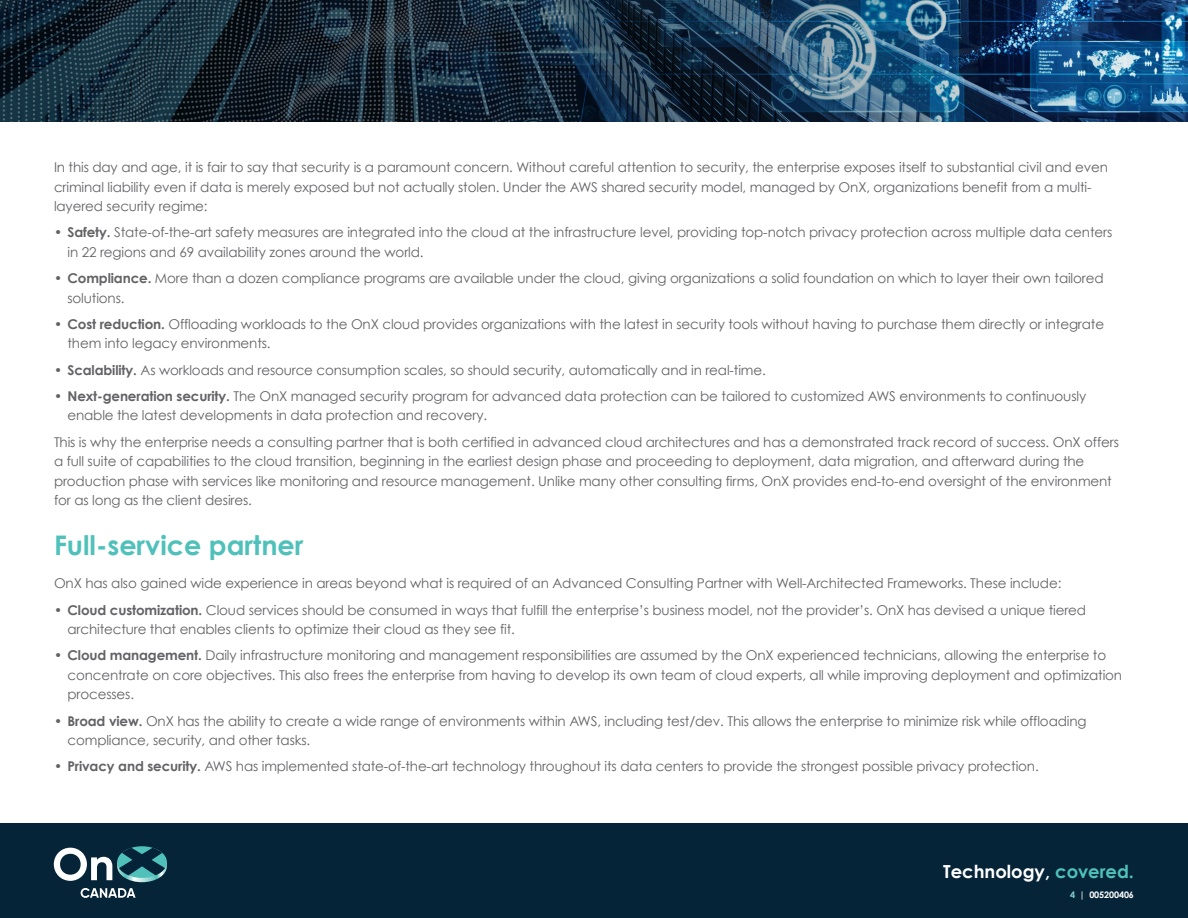
<style>
.page{position:relative;width:1188px;height:918px;background:#fff}
.page>*{position:absolute;margin:0;border:0;box-sizing:border-box;transform-origin:0 0}
.headers{font:700 27px "Century Gothic";color:#4fc1ba}
.t1{font:700 18px "Century Gothic";color:#fff}
.body_copy{font:13.5px/19.5px "Century Gothic";letter-spacing:-.01em;color:#636366}
.t2{font:700 9px "Century Gothic";letter-spacing:-.01em;color:#fff}
.s1{font-weight:700}
.s2{color:#4fc1ba}
.s3{color:#81ceca}
</style>
<div class="page">
<div style="left:0;top:824px;width:1188px;height:94px;background:#052438"></div>
<svg style="left:117px;top:846px;width:50px;height:32px"></svg>
<svg style="left:54px;top:848px;width:113px;height:34px"></svg>
<svg style="left:81px;top:888px;width:55px;height:10px"></svg>
<img style="left:0;top:0;width:1188px;height:122px">
<p class="body_copy" style="left:54px;top:157px;width:1056px">In this day and age, it is fair to say that security is a paramount concern. Without careful attention to security, the enterprise exposes itself to substantial civil and even criminal liability even if data is merely exposed but not actually stolen. Under the AWS shared security model, managed by OnX, organizations benefit from a multi&shy;layered security regime:</p>
<p class="body_copy" style="left:68px;top:223px;width:1046px;text-indent:-14px">• <span class="s1">Safety.</span> State-of-the-art safety measures are integrated into the cloud at the infrastructure level, providing top-notch privacy protection across multiple data centers in 22 regions and 69 availability zones around the world.</p>
<p class="body_copy" style="left:68px;top:268px;width:1038px;text-indent:-14px">• <span class="s1">Compliance.</span> More than a dozen compliance programs are available under the cloud, giving organizations a solid foundation on which to layer their own tailored solutions.</p>
<p class="body_copy" style="left:68px;top:314px;width:1038px;text-indent:-14px">• <span class="s1">Cost reduction.</span> Offloading workloads to the OnX cloud provides organizations with the latest in security tools without having to purchase them directly or integrate them into legacy environments.</p>
<p class="body_copy" style="left:54px;top:360px;width:713px">• <span class="s1">Scalability.</span> As workloads and resource consumption scales, so should security, automatically and in real-time.</p>
<p class="body_copy" style="left:68px;top:386px;width:1020px;text-indent:-14px">• <span class="s1">Next-generation security.</span> The OnX managed security program for advanced data protection can be tailored to customized AWS environments to continuously enable the latest developments in data protection and recovery.</p>
<p class="body_copy" style="left:54px;top:432px;width:1066px">This is why the enterprise needs a consulting partner that is both certified in advanced cloud architectures and has a demonstrated track record of success. OnX offers a full suite of capabilities to the cloud transition, beginning in the earliest design phase and proceeding to deployment, data migration, and afterward during the production phase with services like monitoring and resource management. Unlike many other consulting firms, OnX provides end-to-end oversight of the environment for as long as the client desires.</p>
<p class="headers" style="left:54px;top:529px;width:251px">Full-service partner</p>
<p class="body_copy" style="left:54px;top:574px;width:1009px">OnX has also gained wide experience in areas beyond what is required of an Advanced Consulting Partner with Well-Architected Frameworks. These include:</p>
<p class="body_copy" style="left:68px;top:600px;width:1020px;text-indent:-14px">• <span class="s1">Cloud customization.</span> Cloud services should be consumed in ways that fulfill the enterprise’s business model, not the provider’s. OnX has devised a unique tiered architecture that enables clients to optimize their cloud as they see fit.</p>
<p class="body_copy" style="left:68px;top:646px;width:1056px;text-indent:-14px">• <span class="s1">Cloud management.</span> Daily infrastructure monitoring and management responsibilities are assumed by the OnX experienced technicians, allowing the enterprise to concentrate on core objectives. This also frees the enterprise from having to develop its own team of cloud experts, all while improving deployment and optimization processes.</p>
<p class="body_copy" style="left:68px;top:711px;width:1021px;text-indent:-14px">• <span class="s1">Broad view.</span> OnX has the ability to create a wide range of environments within AWS, including test/dev. This allows the enterprise to minimize risk while offloading compliance, security, and other tasks.</p>
<p class="body_copy" style="left:54px;top:757px;width:986px">• <span class="s1">Privacy and security.</span> AWS has implemented state-of-the-art technology throughout its data centers to provide the strongest possible privacy protection.</p>
<h2 class="t1" style="left:943px;top:860px;width:192px">Technology, <span class="s2">covered.</span></h2>
<p class="t2" style="left:1070px;top:889px;width:65px"><span class="s3">4</span> | 005200406</p>
</div>
